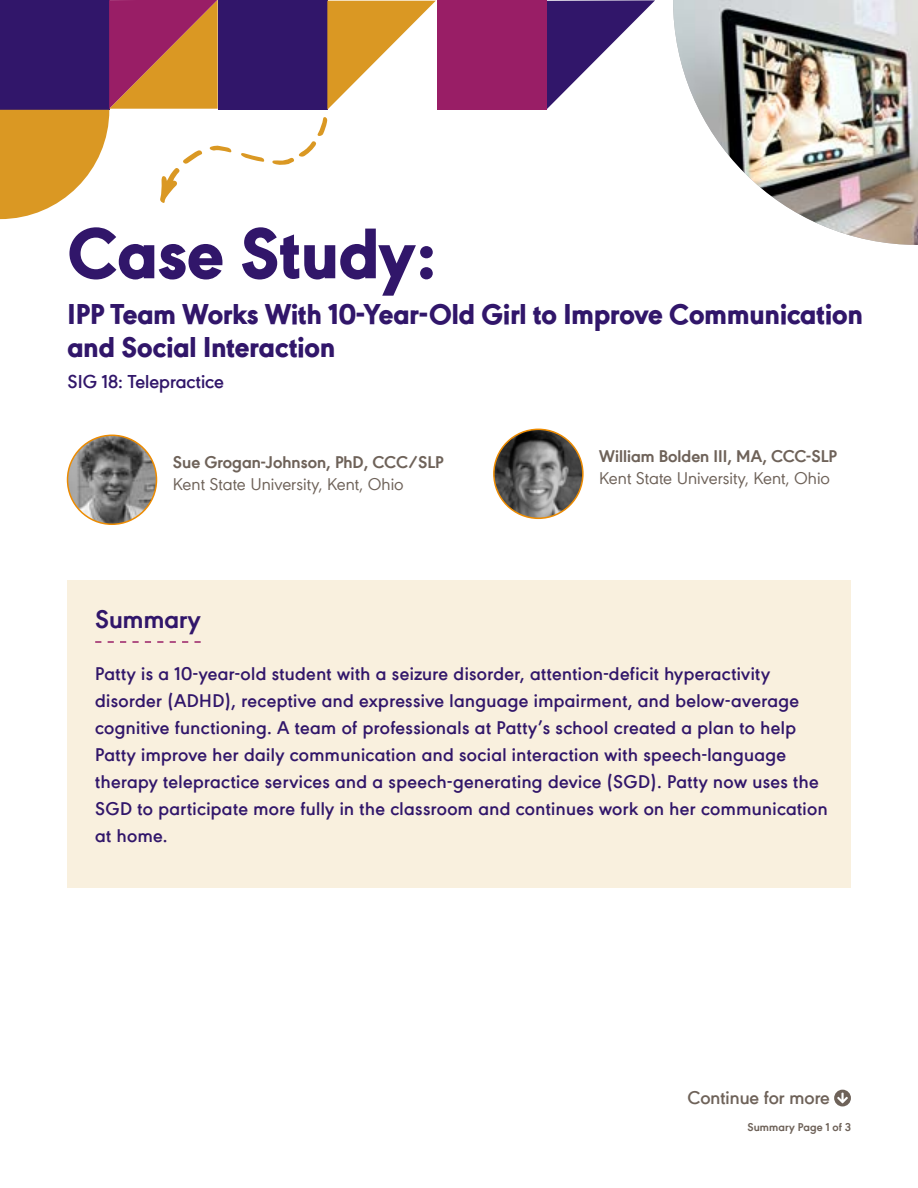
<style>
.page{position:relative;width:918px;height:1188px;background:#fff}
.page>*{position:absolute;margin:0;border:0;box-sizing:border-box;transform-origin:0 0}
.t1{font:800 74.55px "URW Geometric";color:#31166a}
.t2{font:800 29.7px/33px "URW Geometric";color:#31166a}
.t3{font:700 27px "URW Geometric";color:#31166a}
.t4{font:600 19.8px "URW Geometric";color:#31166a}
.t5{font:600 19.5px/27px "URW Geometric";letter-spacing:.02em;color:#31166a}
.t6{font:600 19.5px "URW Geometric";color:#6e6259}
.t7{font:18px "URW Geometric";color:#6e6259}
.t8{font:700 18px "URW Geometric";color:#6e6259}
.t9{font:700 12px "URW Geometric";letter-spacing:.01em;color:#6e6259}
</style>
<div class="page">
<svg style="left:241px;top:153px;width:24px;height:9px"></svg>
<svg style="left:272px;top:117px;width:55px;height:48px"></svg>
<div style="left:218px;top:0;width:109px;height:109px;background:#31166a"></div>
<svg style="left:0;top:0;width:232px;height:219px"></svg>
<img style="left:68px;top:435px;width:89px;height:89px;border-radius:44px">
<div style="left:67px;top:435px;width:90px;height:90px;border:2px solid #ed8b00;border-radius:50%"></div>
<img style="left:494px;top:429px;width:89px;height:89px;border-radius:44px">
<div style="left:493px;top:429px;width:91px;height:90px;border:2px solid #ed8b00;border-radius:50%"></div>
<img style="left:673px;top:0;width:245px;height:245px">
<svg style="left:546px;top:0;width:109px;height:109px"></svg>
<div style="left:437px;top:0;width:109px;height:109px;background:#991e66"></div>
<svg style="left:327px;top:1px;width:109px;height:109px"></svg>
<div style="left:68px;top:580px;width:783px;height:308px;background:#f9f0de"></div>
<svg style="left:95px;top:641px;width:106px;height:2px"></svg>
<svg style="left:834px;top:1090px;width:17px;height:16px"></svg>
<h1 class="t1" style="left:68px;top:198px;width:370px">Case Study:</h1>
<h2 class="t2" style="left:68px;top:295px;width:797px">IPP Team Works With 10-Year-Old Girl to Improve Communication and Social Interaction</h2>
<p class="t4" style="left:68px;top:367px;width:158px">SIG 18: Telepractice</p>
<p class="t8" style="left:173px;top:449px;width:272px">Sue Grogan-Johnson, PhD, CCC/SLP</p>
<p class="t7" style="left:173px;top:471px;width:232px">Kent State University, Kent, Ohio</p>
<p class="t8" style="left:599px;top:443px;width:239px">William Bolden III, MA, CCC-SLP</p>
<p class="t7" style="left:599px;top:465px;width:232px">Kent State University, Kent, Ohio</p>
<h3 class="t3" style="left:95px;top:598px;width:107px">Summary</h3>
<p class="t5" style="left:95px;top:658px;width:734px">Patty is a 10-year-old student with a seizure disorder, attention-deficit hyperactivity disorder (ADHD), receptive and expressive language impairment, and below-average cognitive functioning. A team of professionals at Patty’s school created a plan to help Patty improve her daily communication and social interaction with speech-language therapy telepractice services and a speech-generating device (SGD). Patty now uses the SGD to participate more fully in the classroom and continues work on her communication at home.</p>
<p class="t6" style="left:688px;top:1083px;width:144px">Continue for more</p>
<p class="t9" style="left:747px;top:1118px;width:105px">Summary Page 1 of 3</p>
</div>
